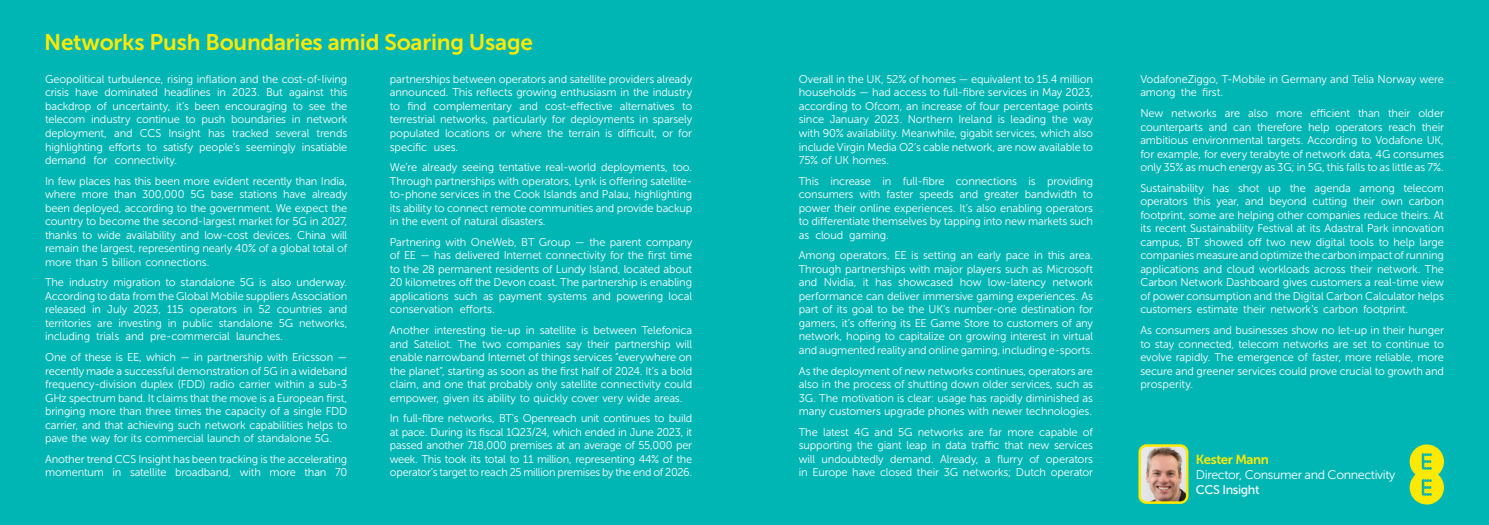
<style>
.page{position:relative;width:1489px;height:525px;background:#fff}
.page>*{position:absolute;margin:0;border:0;box-sizing:border-box;transform-origin:0 0}
.t1{font:22.5px "Museo Sans 700";letter-spacing:-.01em;color:#ffe901}
.t2{font:13.12px "Museo Sans 700";letter-spacing:-.03em;color:#ffe901}
.t3{font:12.5px/15px "Museo Sans 300";letter-spacing:-.03em;color:#fff}
.t4{font:11.25px/13.5px "Museo Sans 300";letter-spacing:-.015em;color:#fff;text-align:justify}
.s1{font-family:"Museo Sans 500"}
</style>
<div class="page">
<div style="left:0;top:0;width:744px;height:524px;background:#00b6b5"></div>
<div style="left:744px;top:0;width:744px;height:524px;background:#00b6b5"></div>
<img style="left:1139px;top:445px;width:48px;height:57px">
<div style="left:1138px;top:444px;width:50px;height:59px;border:2px solid #ffe901;border-radius:7px"></div>
<svg style="left:1409px;top:444px;width:34px;height:60px"></svg>
<p class="t1" style="left:44px;top:30px;width:490px">Networks Push Boundaries amid Soaring Usage</p>
<p class="t4" style="left:45px;top:72px;width:304px">Geopolitical turbulence, rising inflation and the cost-of-living crisis have dominated headlines in 2023. But against this backdrop of uncertainty, it’s been encouraging to see the telecom industry continue to push boundaries in network deployment, and CCS Insight has tracked several trends highlighting efforts to satisfy people’s seemingly insatiable demand for connectivity.</p>
<p class="t4" style="left:45px;top:174px;width:304px">In few places has this been more evident recently than India, where more than 300,000 5G base stations have already been deployed, according to the government. We expect the country to become the second-largest market for 5G in 2027, thanks to wide availability and low-cost devices. China will remain the largest, representing nearly 40% of a global total of more than 5 billion connections.</p>
<p class="t4" style="left:45px;top:275px;width:304px">The industry migration to standalone 5G is also underway.<br>According to data from the Global Mobile suppliers Association released in July 2023, 115 operators in 52 countries and territories are investing in public standalone 5G networks, including trials and pre-commercial launches.</p>
<p class="t4" style="left:45px;top:350px;width:304px">One of these is EE, which — in partnership with Ericsson — recently made a successful demonstration of 5G in a wideband frequency-division duplex (FDD) radio carrier within a sub-3<br>GHz spectrum band. It claims that the move is a European first, bringing more than three times the capacity of a single FDD carrier, and that achieving such network capabilities helps to pave the way for its commercial launch of standalone 5G.</p>
<p class="t4" style="left:45px;top:452px;width:304px">Another trend CCS Insight has been tracking is the accelerating momentum in satellite broadband, with more than 70</p>
<p class="t4" style="left:390px;top:72px;width:304px">partnerships between operators and satellite providers already announced. This reflects growing enthusiasm in the industry to find complementary and cost-effective alternatives to terrestrial networks, particularly for deployments in sparsely populated locations or where the terrain is difficult, or for specific uses.</p>
<p class="t4" style="left:390px;top:160px;width:304px">We’re already seeing tentative real-world deployments, too.<br>Through partnerships with operators, Lynk is offering satellite&shy;to-phone services in the Cook Islands and Palau, highlighting its ability to connect remote communities and provide backup in the event of natural disasters.</p>
<p class="t4" style="left:390px;top:235px;width:304px">Partnering with OneWeb, BT Group — the parent company of EE — has delivered Internet connectivity for the first time to the 28 permanent residents of Lundy Island, located about 20 kilometres off the Devon coast. The partnership is enabling applications such as payment systems and powering local conservation efforts.</p>
<p class="t4" style="left:390px;top:323px;width:304px">Another interesting tie-up in satellite is between Telefonica and Sateliot. The two companies say their partnership will enable narrowband Internet of things services “everywhere on the planet”, starting as soon as the first half of 2024. It’s a bold claim, and one that probably only satellite connectivity could empower, given its ability to quickly cover very wide areas.</p>
<p class="t4" style="left:390px;top:411px;width:304px">In full-fibre networks, BT’s Openreach unit continues to build at pace. During its fiscal 1Q23/24, which ended in June 2023, it passed another 718,000 premises at an average of 55,000 per week. This took its total to 11 million, representing 44% of the operator’s target to reach 25 million premises by the end of 2026.</p>
<p class="t4" style="left:798px;top:72px;width:296px">Overall in the UK, 52% of homes — equivalent to 15.4 million households — had access to full-fibre services in May 2023, according to Ofcom, an increase of four percentage points since January 2023. Northern Ireland is leading the way with 90% availability. Meanwhile, gigabit services, which also include Virgin Media O2’s cable network, are now available to 75% of UK homes.</p>
<p class="t4" style="left:798px;top:174px;width:296px">This increase in full-fibre connections is providing consumers with faster speeds and greater bandwidth to power their online experiences. It’s also enabling operators to differentiate themselves by tapping into new markets such as cloud gaming.</p>
<p class="t4" style="left:798px;top:248px;width:296px">Among operators, EE is setting an early pace in this area.<br>Through partnerships with major players such as Microsoft and Nvidia, it has showcased how low-latency network performance can deliver immersive gaming experiences. As part of its goal to be the UK’s number-one destination for gamers, it’s offering its EE Game Store to customers of any network, hoping to capitalize on growing interest in virtual and augmented reality and online gaming, including e-sports.</p>
<p class="t4" style="left:798px;top:364px;width:296px">As the deployment of new networks continues, operators are also in the process of shutting down older services, such as 3G. The motivation is clear: usage has rapidly diminished as many customers upgrade phones with newer technologies.</p>
<p class="t4" style="left:798px;top:425px;width:296px">The latest 4G and 5G networks are far more capable of supporting the giant leap in data traffic that new services will undoubtedly demand. Already, a flurry of operators in Europe have closed their 3G networks; Dutch operator</p>
<p class="t4" style="left:1140px;top:72px;width:305px">VodafoneZiggo, T-Mobile in Germany and Telia Norway were among the first.</p>
<p class="t4" style="left:1140px;top:106px;width:305px">New networks are also more efficient than their older counterparts and can therefore help operators reach their ambitious environmental targets. According to Vodafone UK, for example, for every terabyte of network data, 4G consumes only 35% as much energy as 3G; in 5G, this falls to as little as 7%.</p>
<p class="t4" style="left:1140px;top:181px;width:305px">Sustainability has shot up the agenda among telecom operators this year, and beyond cutting their own carbon footprint, some are helping other companies reduce theirs. At its recent Sustainability Festival at its Adastral Park innovation campus, BT showed off two new digital tools to help large companies measure and optimize the carbon impact of running applications and cloud workloads across their network. The Carbon Network Dashboard gives customers a real-time view of power consumption and the Digital Carbon Calculator helps customers estimate their network’s carbon footprint.</p>
<p class="t4" style="left:1140px;top:323px;width:305px">As consumers and businesses show no let-up in their hunger to stay connected, telecom networks are set to continue to evolve rapidly. The emergence of faster, more reliable, more secure and greener services could prove crucial to growth and prosperity.</p>
<p class="t2" style="left:1195px;top:451px;width:74px">Kester Mann</p>
<p class="t3" style="left:1195px;top:467px;width:201px">Director, Consumer and Connectivity<br><span class="s1">CCS Insight</span></p>
</div>
